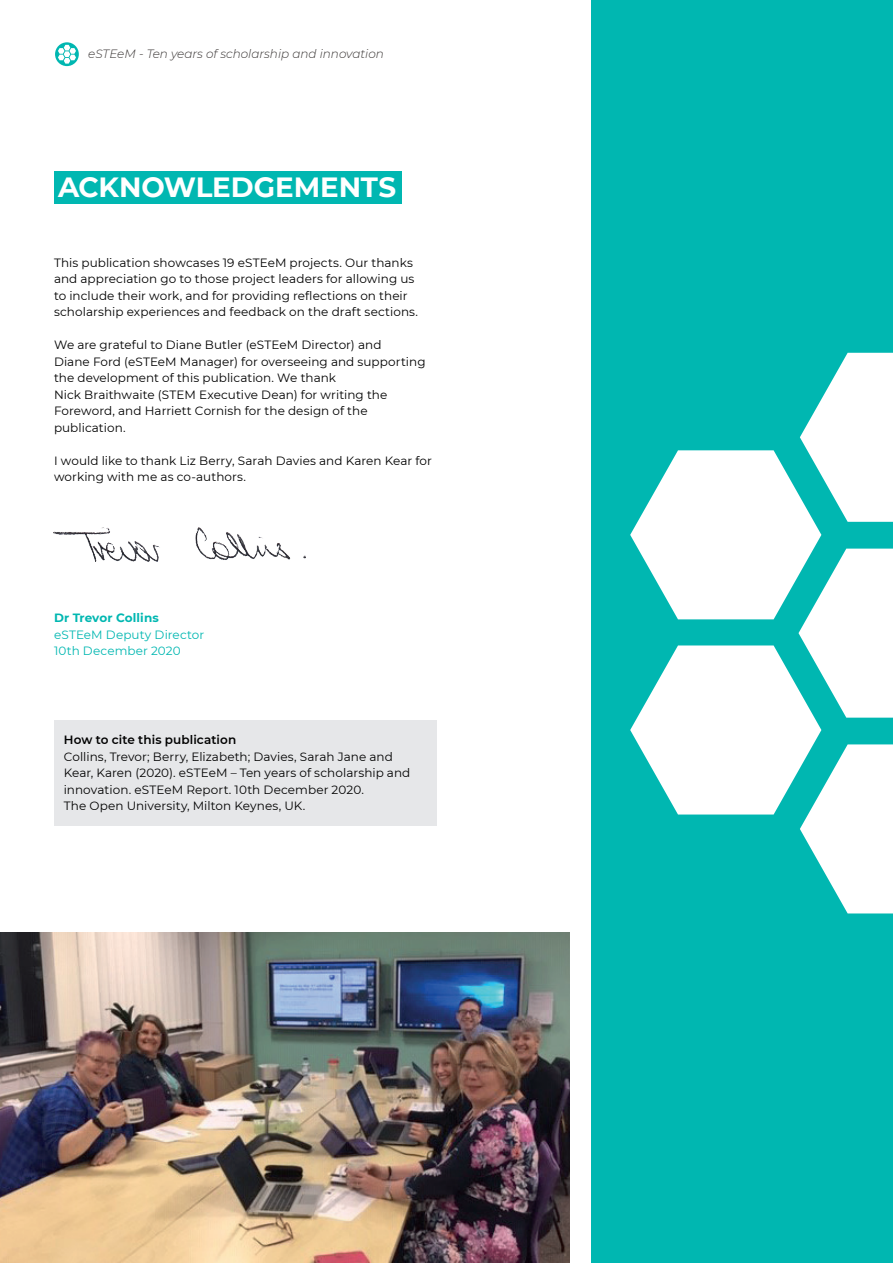
<style>
.page{position:relative;width:893px;height:1263px;background:#fff}
.page>*{position:absolute;margin:0;border:0;box-sizing:border-box;transform-origin:0 0}
.t1{font:700 27.75px "Montserrat";letter-spacing:-.005em;color:#fff}
.t2{font:12px/16.5px "Montserrat";letter-spacing:.005em;color:#010101}
.t3{font:italic 300 12px "Montserrat";color:#393534}
.t4{font:12px/16.5px "Montserrat";letter-spacing:.005em;color:#00b7b1}
.t5{font:600 12px "Montserrat";letter-spacing:.01em;color:#010101}
.t6{font:700 12px "Montserrat";letter-spacing:.01em;color:#00b7b1}
</style>
<div class="page">
<svg style="left:55px;top:42px;width:24px;height:24px"></svg>
<svg style="left:58px;top:45px;width:18px;height:19px"></svg>
<div style="left:54px;top:721px;width:383px;height:105px;background:#e6e7e9"></div>
<div style="left:591px;top:0;width:302px;height:1263px;background:#00b7b1"></div>
<img style="left:0;top:933px;width:570px;height:330px">
<div style="left:54px;top:171px;width:348px;height:32px;background:#00b7b1"></div>
<img style="left:54px;top:528px;width:251px;height:33px">
<svg style="left:630px;top:353px;width:263px;height:560px;fill:#fff"></svg>
<p class="t3" style="left:88px;top:46px;width:297px">eSTEeM - Ten years of scholarship and innovation</p>
<h1 class="t1" style="left:58px;top:167px;width:340px">ACKNOWLEDGEMENTS</h1>
<p class="t2" style="left:54px;top:254px;width:366px">This publication showcases 19 eSTEeM projects. Our thanks and appreciation go to those project leaders for allowing us to include their work, and for providing reflections on their scholarship experiences and feedback on the draft sections.</p>
<p class="t2" style="left:54px;top:336px;width:373px">We are grateful to Diane Butler (eSTEeM Director) and<br>Diane Ford (eSTEeM Manager) for overseeing and supporting the development of this publication. We thank<br>Nick Braithwaite (STEM Executive Dean) for writing the Foreword, and Harriett Cornish for the design of the publication.</p>
<p class="t2" style="left:54px;top:452px;width:380px">I would like to thank Liz Berry, Sarah Davies and Karen Kear for working with me as co-authors.</p>
<p class="t6" style="left:54px;top:609px;width:106px">Dr Trevor Collins</p>
<p class="t4" style="left:54px;top:626px;width:152px">eSTEeM Deputy Director<br>10th December 2020</p>
<p class="t5" style="left:64px;top:731px;width:174px">How to cite this publication</p>
<p class="t2" style="left:64px;top:748px;width:348px">Collins, Trevor; Berry, Elizabeth; Davies, Sarah Jane and Kear, Karen (2020). eSTEeM – Ten years of scholarship and innovation. eSTEeM Report. 10th December 2020.<br>The Open University, Milton Keynes, UK.</p>
</div>
